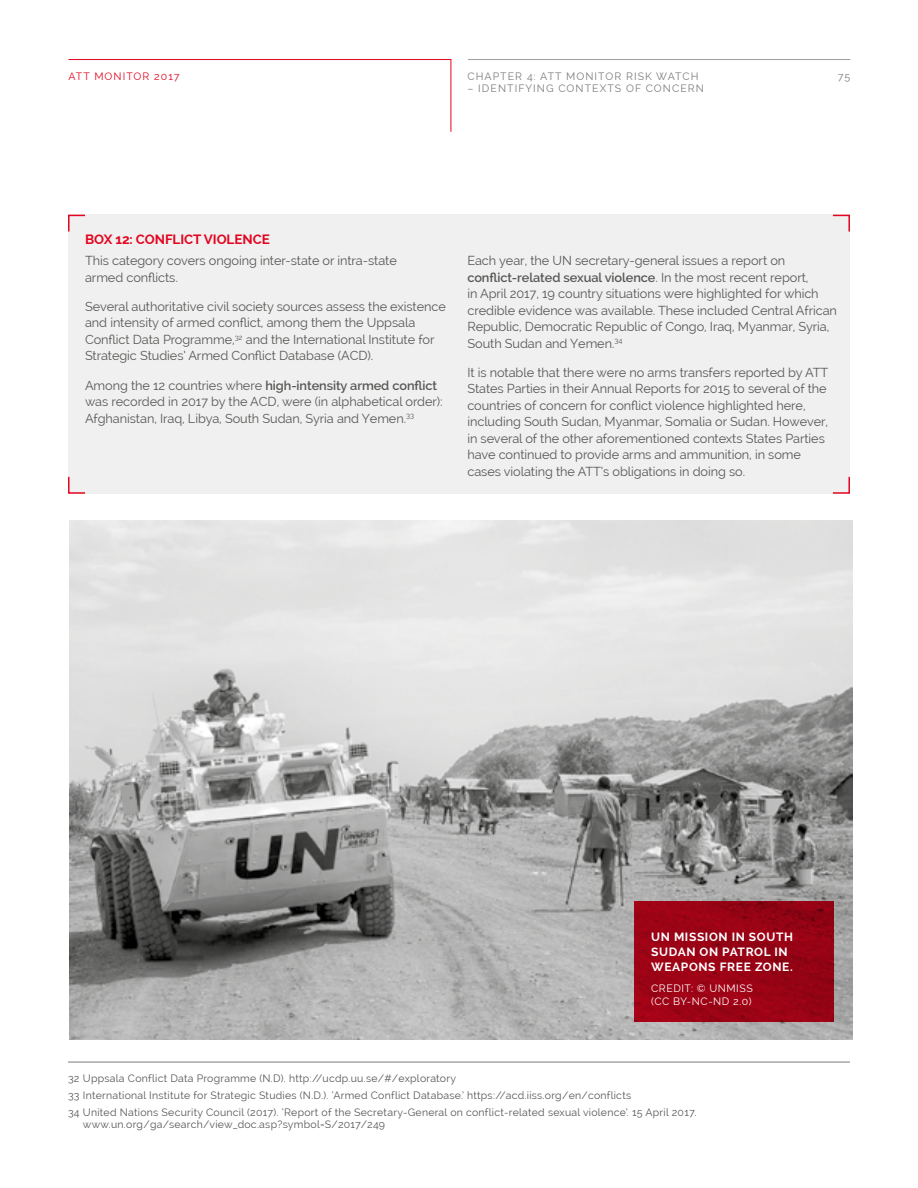
<style>
.page{position:relative;width:918px;height:1188px;background:#fff}
.page>*{position:absolute;margin:0;border:0;box-sizing:border-box;transform-origin:0 0}
.t1{font:700 13.5px "Raleway";letter-spacing:-.005em;color:#e30520}
.t2{font:12.75px/16.5px "Raleway";letter-spacing:-.005em;color:#575756}
.t3{font:700 12px/15px "Raleway";letter-spacing:.05em;color:#fff}
.t4{font:10.5px/16.8px "Raleway";letter-spacing:.025em;color:#575756}
.t5{font:10.5px "Raleway";letter-spacing:.1em;color:#7c7b7b}
.t6{font:10.5px/12.6px "Raleway";letter-spacing:.05em;color:#fff}
.t7{font:10.5px "Raleway";letter-spacing:.1em;color:#e30520}
.s1{font-weight:600}
</style>
<div class="page">
<hr style="left:68px;top:1062px;width:782px;height:1px;background:#7c7b7b">
<div style="left:68px;top:215px;width:782px;height:279px;background:#f0f0f0"></div>
<img style="left:70px;top:520px;width:782px;height:520px">
<svg style="left:634px;top:901px;width:200px;height:121px;fill:#9a0315"></svg>
<svg style="left:68px;top:214px;width:19px;height:18px"></svg>
<svg style="left:68px;top:476px;width:17px;height:18px"></svg>
<svg style="left:831px;top:214px;width:19px;height:18px"></svg>
<svg style="left:833px;top:476px;width:17px;height:18px"></svg>
<svg style="left:68px;top:59px;width:384px;height:73px"></svg>
<hr style="left:468px;top:59px;width:382px;height:1px;background:#9d9d9c">
<p class="t7" style="left:68px;top:70px;width:113px">ATT MONITOR 2017</p>
<p class="t5" style="left:468px;top:70px;width:233px">CHAPTER 4: ATT MONITOR RISK WATCH</p>
<p class="t5" style="left:838px;top:70px;width:14px">75</p>
<p class="t5" style="left:468px;top:83px;width:238px">– IDENTIFYING CONTEXTS OF CONCERN</p>
<p class="t1" style="left:85px;top:232px;width:186px">BOX 12: CONFLICT VIOLENCE</p>
<p class="t2" style="left:85px;top:252px;width:313px">This category covers ongoing inter-state or intra-state armed conflicts.</p>
<p class="t2" style="left:85px;top:298px;width:362px">Several authoritative civil society sources assess the existence and intensity of armed conflict, among them the Uppsala Conflict Data Programme,<sup>32</sup> and the International Institute for Strategic Studies’ Armed Conflict Database (ACD).</p>
<p class="t2" style="left:85px;top:377px;width:359px">Among the 12 countries where <span class="s1">high-intensity armed conflict </span>was recorded in 2017 by the ACD, were (in alphabetical order):<br>Afghanistan, Iraq, Libya, South Sudan, Syria and Yemen.<sup>33</sup></p>
<p class="t2" style="left:467px;top:252px;width:371px">Each year, the UN secretary-general issues a report on <span class="s1">conflict-related sexual violence</span>. In the most recent report,<br>in April 2017, 19 country situations were highlighted for which credible evidence was available. These included Central African Republic, Democratic Republic of Congo, Iraq, Myanmar, Syria, South Sudan and Yemen.<sup>34</sup></p>
<p class="t2" style="left:467px;top:364px;width:362px">It is notable that there were no arms transfers reported by ATT States Parties in their Annual Reports for 2015 to several of the countries of concern for conflict violence highlighted here, including South Sudan, Myanmar, Somalia or Sudan. However, in several of the other aforementioned contexts States Parties have continued to provide arms and ammunition, in some cases violating the ATT’s obligations in doing so.</p>
<p class="t3" style="left:651px;top:929px;width:143px">UN MISSION IN SOUTH<br>SUDAN ON PATROL IN<br>WEAPONS FREE ZONE.</p>
<p class="t6" style="left:651px;top:982px;width:103px">CREDIT: © UNMISS (CC BY-NC-ND 2.0)</p>
<p class="t4" style="left:68px;top:1070px;width:630px">32 Uppsala Conflict Data Programme (N.D). http://ucdp.uu.se/#/exploratory<br>33 International Institute for Strategic Studies (N.D.). ‘Armed Conflict Database.’ https://acd.iiss.org/en/conflicts<br>34 United Nations Security Council (2017). ‘Report of the Secretary-General on conflict-related sexual violence’. 15 April 2017.</p>
<p class="t4" style="left:83px;top:1116px;width:304px">www.un.org/ga/search/view_doc.asp?symbol=S/2017/249</p>
</div>
